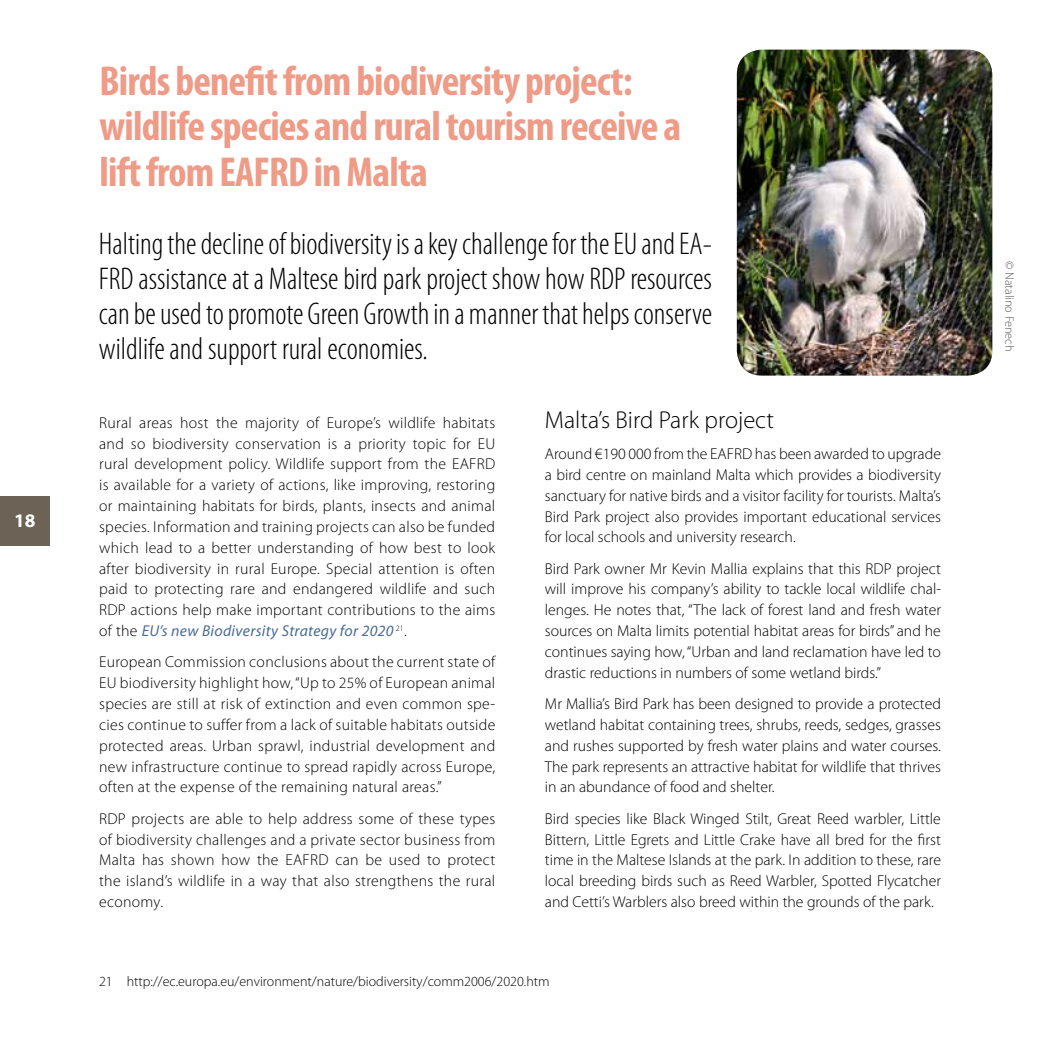
<style>
.page{position:relative;width:1042px;height:1042px;background:#fff}
.page>*{position:absolute;margin:0;border:0;box-sizing:border-box;transform-origin:0 0}
.t1{font:700 condensed 42px/45.5px "Myriad Pro";letter-spacing:-.02em;color:#ee9b87}
.t2{font:300 condensed 31.5px/35px "Myriad Pro";color:#000;text-align:justify}
.t3{font:300 24.5px "Myriad Pro";color:#000}
.t4{font:700 19.25px "Myriad Pro";color:#fff}
.t5{font:300 15.75px/20.8px "Myriad Pro";color:#000;text-align:justify}
.t6{font:300 14px "Myriad Pro";color:#000}
.t7{font:300 12.25px "Myriad Pro";color:#58595b}
.s1{font-weight:400;font-style:italic;color:#496c99}
</style>
<div class="page">
<img style="left:737px;top:50px;width:255px;height:326px">
<div style="left:0;top:496px;width:50px;height:50px;background:#6c6356"></div>
<p class="t4" style="left:14px;top:508px;width:23px">18</p>
<h1 class="t1" style="left:100px;top:57px;width:583px">Birds benefit from biodiversity project: wildlife species and rural tourism receive a lift from EAFRD in Malta</h1>
<p class="t2" style="left:99px;top:227px;width:615px">Halting the decline of biodiversity is a key challenge for the EU and EA-FRD assistance at a Maltese bird park project show how RDP resources can be used to promote Green Growth in a manner that helps conserve wildlife and support rural economies.</p>
<p class="t5" style="left:99px;top:412px;width:398px">Rural areas host the majority of Europe’s wildlife habitats and so biodiversity conservation is a priority topic for EU rural development policy. Wildlife support from the EAFRD is available for a variety of actions, like improving, restoring or maintaining habitats for birds, plants, insects and animal species. Information and training projects can also be funded which lead to a better understanding of how best to look after biodiversity in rural Europe. Special attention is often paid to protecting rare and endangered wildlife and such RDP actions help make important contributions to the aims of the <span class="s1">EU’s new Biodiversity Strategy for 2020</span> <sup>21</sup>.</p>
<p class="t5" style="left:99px;top:652px;width:398px">European Commission conclusions about the current state of EU biodiversity highlight how, “Up to 25% of European animal species are still at risk of extinction and even common spe&shy;cies continue to suffer from a lack of suitable habitats outside protected areas. Urban sprawl, industrial development and new infrastructure continue to spread rapidly across Europe, often at the expense of the remaining natural areas.”</p>
<p class="t5" style="left:99px;top:808px;width:398px">RDP projects are able to help address some of these types of biodiversity challenges and a private sector business from Malta has shown how the EAFRD can be used to protect the island’s wildlife in a way that also strengthens the rural economy.</p>
<h3 class="t3" style="left:545px;top:406px;width:231px">Malta’s Bird Park project</h3>
<p class="t5" style="left:545px;top:443px;width:398px">Around €190 000 from the EAFRD has been awarded to upgrade a bird centre on mainland Malta which provides a biodiversity sanctuary for native birds and a visitor facility for tourists. Malta’s Bird Park project also provides important educational services for local schools and university research.</p>
<p class="t5" style="left:545px;top:558px;width:398px">Bird Park owner Mr Kevin Mallia explains that this RDP project will improve his company’s ability to tackle local wildlife chal&shy;lenges. He notes that, “The lack of forest land and fresh water sources on Malta limits potential habitat areas for birds” and he continues saying how, “Urban and land reclamation have led to drastic reductions in numbers of some wetland birds.”</p>
<p class="t5" style="left:545px;top:693px;width:398px">Mr Mallia’s Bird Park has been designed to provide a protected wetland habitat containing trees, shrubs, reeds, sedges, grasses and rushes supported by fresh water plains and water courses.<br>The park represents an attractive habitat for wildlife that thrives in an abundance of food and shelter.</p>
<p class="t5" style="left:545px;top:808px;width:398px">Bird species like Black Winged Stilt, Great Reed warbler, Little Bittern, Little Egrets and Little Crake have all bred for the first time in the Maltese Islands at the park. In addition to these, rare local breeding birds such as Reed Warbler, Spotted Flycatcher and Cetti’s Warblers also breed within the grounds of the park.</p>
<p class="t6" style="left:99px;top:974px;width:452px">21 http://ec.europa.eu/environment/nature/biodiversity/comm2006/2020.htm</p>
<p class="t7" style="left:1016px;top:261px;width:92px;rotate:90deg">© Natalino Fenech</p>
</div>
